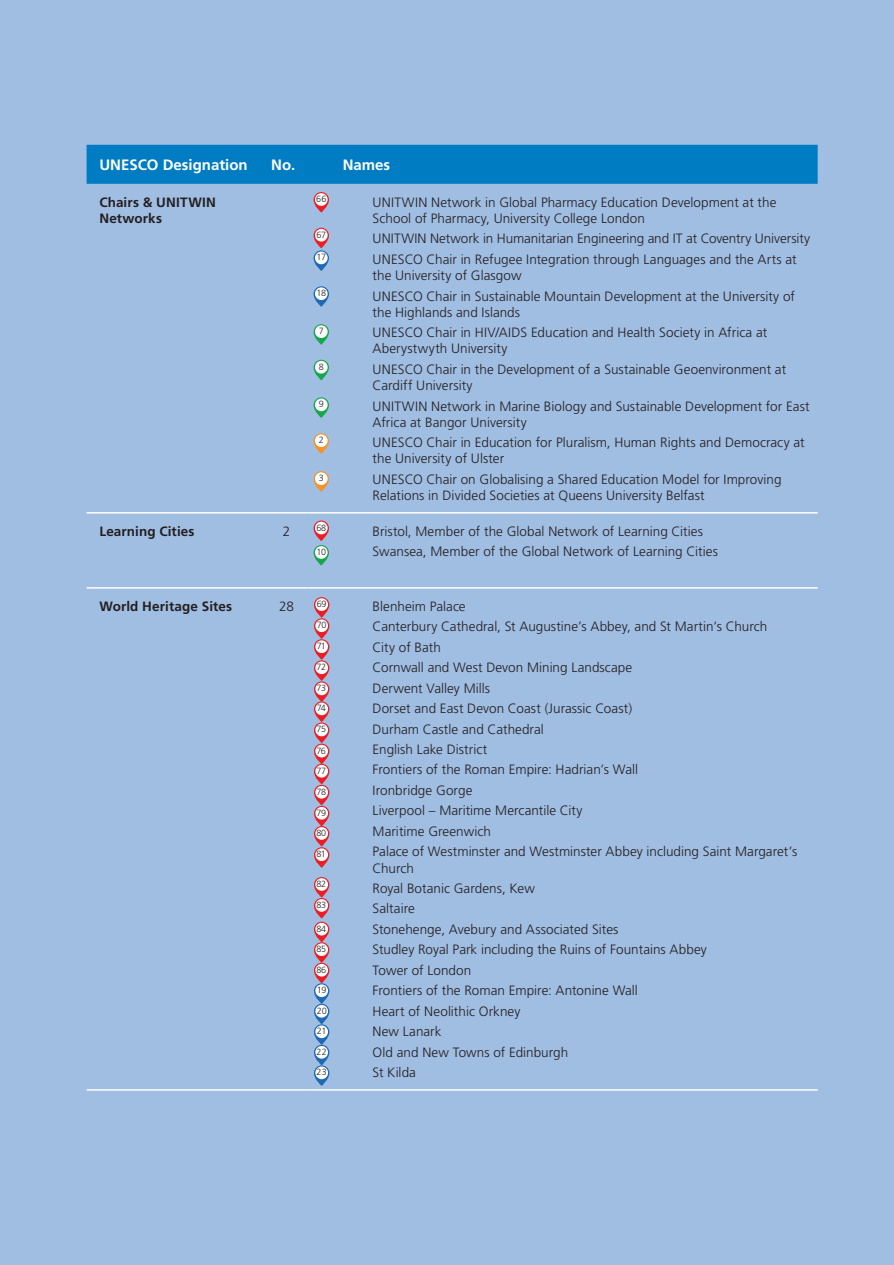
<style>
.page{position:relative;width:894px;height:1265px;background:#fff}
.page>*{position:absolute;margin:0;border:0;box-sizing:border-box;transform-origin:0 0}
.t1{font:700 15px "Frutiger LT Std";color:#fff}
.t2{font:300 13.5px/20.4px "Frutiger LT Std";color:#231f20}
.t3{font:700 13.5px/16.2px "Frutiger LT Std";letter-spacing:.01em;color:#231f20}
.t4{font:300 9px "Frutiger LT Std";letter-spacing:-.045em;color:#231f20}
</style>
<div class="page">
<div style="left:0;top:0;width:894px;height:1264px;background:#a0bde2"></div>
<div style="left:87px;top:145px;width:731px;height:39px;background:#007cc2"></div>
<hr style="left:87px;top:512px;width:175px;height:1px;background:#fff">
<hr style="left:262px;top:512px;width:47px;height:1px;background:#fff">
<hr style="left:87px;top:587px;width:175px;height:1px;background:#fff">
<hr style="left:262px;top:587px;width:47px;height:1px;background:#fff">
<hr style="left:87px;top:1089px;width:175px;height:1px;background:#fff">
<hr style="left:262px;top:1089px;width:47px;height:1px;background:#fff">
<hr style="left:309px;top:512px;width:509px;height:1px;background:#fff">
<hr style="left:309px;top:587px;width:509px;height:1px;background:#fff">
<hr style="left:309px;top:1089px;width:509px;height:1px;background:#fff">
<svg style="left:314px;top:192px;width:15px;height:20px"></svg>
<div style="left:315px;top:193px;width:13px;height:13px;background:#fff;border-radius:50%"></div>
<svg style="left:314px;top:228px;width:15px;height:20px"></svg>
<div style="left:315px;top:229px;width:13px;height:12px;background:#fff;border-radius:50%"></div>
<svg style="left:314px;top:250px;width:15px;height:21px"></svg>
<div style="left:315px;top:251px;width:13px;height:13px;background:#fff;border-radius:50%"></div>
<svg style="left:314px;top:286px;width:15px;height:21px"></svg>
<div style="left:315px;top:287px;width:13px;height:13px;background:#fff;border-radius:50%"></div>
<svg style="left:314px;top:324px;width:15px;height:21px"></svg>
<div style="left:315px;top:325px;width:13px;height:13px;background:#fff;border-radius:50%"></div>
<svg style="left:314px;top:360px;width:15px;height:20px"></svg>
<div style="left:315px;top:361px;width:13px;height:12px;background:#fff;border-radius:50%"></div>
<svg style="left:314px;top:397px;width:15px;height:21px"></svg>
<div style="left:315px;top:398px;width:13px;height:13px;background:#fff;border-radius:50%"></div>
<svg style="left:314px;top:433px;width:15px;height:21px"></svg>
<div style="left:315px;top:434px;width:13px;height:13px;background:#fff;border-radius:50%"></div>
<svg style="left:314px;top:471px;width:15px;height:20px"></svg>
<div style="left:315px;top:472px;width:13px;height:13px;background:#fff;border-radius:50%"></div>
<svg style="left:314px;top:520px;width:15px;height:21px"></svg>
<div style="left:315px;top:521px;width:13px;height:13px;background:#fff;border-radius:50%"></div>
<svg style="left:314px;top:545px;width:15px;height:20px"></svg>
<div style="left:315px;top:546px;width:13px;height:13px;background:#fff;border-radius:50%"></div>
<svg style="left:314px;top:597px;width:15px;height:20px"></svg>
<div style="left:315px;top:598px;width:13px;height:13px;background:#fff;border-radius:50%"></div>
<svg style="left:314px;top:618px;width:15px;height:20px"></svg>
<div style="left:315px;top:619px;width:13px;height:13px;background:#fff;border-radius:50%"></div>
<svg style="left:314px;top:639px;width:15px;height:20px"></svg>
<div style="left:315px;top:640px;width:13px;height:13px;background:#fff;border-radius:50%"></div>
<svg style="left:314px;top:660px;width:15px;height:21px"></svg>
<div style="left:315px;top:661px;width:13px;height:13px;background:#fff;border-radius:50%"></div>
<svg style="left:314px;top:681px;width:15px;height:21px"></svg>
<div style="left:315px;top:682px;width:13px;height:13px;background:#fff;border-radius:50%"></div>
<svg style="left:314px;top:701px;width:15px;height:21px"></svg>
<div style="left:315px;top:702px;width:13px;height:13px;background:#fff;border-radius:50%"></div>
<svg style="left:314px;top:722px;width:15px;height:21px"></svg>
<div style="left:315px;top:723px;width:13px;height:13px;background:#fff;border-radius:50%"></div>
<svg style="left:314px;top:743px;width:15px;height:21px"></svg>
<div style="left:315px;top:744px;width:13px;height:13px;background:#fff;border-radius:50%"></div>
<svg style="left:314px;top:763px;width:15px;height:21px"></svg>
<div style="left:315px;top:765px;width:13px;height:12px;background:#fff;border-radius:50%"></div>
<svg style="left:314px;top:784px;width:15px;height:21px"></svg>
<div style="left:315px;top:786px;width:13px;height:12px;background:#fff;border-radius:50%"></div>
<svg style="left:314px;top:805px;width:15px;height:21px"></svg>
<div style="left:315px;top:807px;width:13px;height:12px;background:#fff;border-radius:50%"></div>
<svg style="left:314px;top:847px;width:15px;height:20px"></svg>
<div style="left:315px;top:848px;width:13px;height:13px;background:#fff;border-radius:50%"></div>
<svg style="left:314px;top:826px;width:15px;height:20px"></svg>
<div style="left:315px;top:827px;width:13px;height:12px;background:#fff;border-radius:50%"></div>
<svg style="left:314px;top:877px;width:15px;height:20px"></svg>
<div style="left:315px;top:878px;width:13px;height:12px;background:#fff;border-radius:50%"></div>
<svg style="left:314px;top:921px;width:15px;height:21px"></svg>
<div style="left:315px;top:922px;width:13px;height:13px;background:#fff;border-radius:50%"></div>
<svg style="left:314px;top:898px;width:15px;height:20px"></svg>
<div style="left:315px;top:899px;width:13px;height:12px;background:#fff;border-radius:50%"></div>
<svg style="left:314px;top:942px;width:15px;height:20px"></svg>
<div style="left:315px;top:943px;width:13px;height:13px;background:#fff;border-radius:50%"></div>
<svg style="left:314px;top:962px;width:15px;height:21px"></svg>
<div style="left:315px;top:963px;width:13px;height:13px;background:#fff;border-radius:50%"></div>
<svg style="left:314px;top:983px;width:15px;height:20px"></svg>
<div style="left:315px;top:984px;width:13px;height:13px;background:#fff;border-radius:50%"></div>
<svg style="left:314px;top:1003px;width:15px;height:21px"></svg>
<div style="left:315px;top:1004px;width:13px;height:13px;background:#fff;border-radius:50%"></div>
<svg style="left:314px;top:1024px;width:15px;height:20px"></svg>
<div style="left:315px;top:1025px;width:13px;height:13px;background:#fff;border-radius:50%"></div>
<svg style="left:314px;top:1044px;width:15px;height:21px"></svg>
<div style="left:315px;top:1045px;width:13px;height:13px;background:#fff;border-radius:50%"></div>
<svg style="left:314px;top:1065px;width:15px;height:20px"></svg>
<div style="left:315px;top:1066px;width:13px;height:13px;background:#fff;border-radius:50%"></div>
<p class="t1" style="left:99px;top:156px;width:150px">UNESCO Designation</p>
<p class="t1" style="left:271px;top:156px;width:26px">No.</p>
<p class="t1" style="left:343px;top:156px;width:49px">Names</p>
<p class="t3" style="left:99px;top:194px;width:118px">Chairs &amp; UNITWIN<br>Networks</p>
<p class="t2" style="left:373px;top:194px;width:405px;line-height:16.2px">UNITWIN Network in Global Pharmacy Education Development at the<br>School of Pharmacy, University College London</p>
<p class="t2" style="left:373px;top:229px;width:439px">UNITWIN Network in Humanitarian Engineering and IT at Coventry University<br>UNESCO Chair in Refugee Integration through Languages and the Arts at</p>
<p class="t2" style="left:373px;top:265px;width:424px">the University of Glasgow<br>UNESCO Chair in Sustainable Mountain Development at the University of</p>
<p class="t2" style="left:373px;top:302px;width:396px">the Highlands and Islands<br>UNESCO Chair in HIV/AIDS Education and Health Society in Africa at</p>
<p class="t2" style="left:373px;top:339px;width:415px">Aberystwyth University<br>UNESCO Chair in the Development of a Sustainable Geoenvironment at</p>
<p class="t2" style="left:373px;top:375px;width:439px">Cardiff University<br>UNITWIN Network in Marine Biology and Sustainable Development for East</p>
<p class="t2" style="left:373px;top:412px;width:434px">Africa at Bangor University<br>UNESCO Chair in Education for Pluralism, Human Rights and Democracy at</p>
<p class="t2" style="left:373px;top:448px;width:410px">the University of Ulster<br>UNESCO Chair on Globalising a Shared Education Model for Improving</p>
<p class="t2" style="left:373px;top:485px;width:334px">Relations in Divided Societies at Queens University Belfast</p>
<p class="t3" style="left:99px;top:523px;width:97px">Learning Cities</p>
<p class="t2" style="left:283px;top:521px;width:9px">2</p>
<p class="t2" style="left:373px;top:521px;width:347px">Bristol, Member of the Global Network of Learning Cities<br>Swansea, Member of the Global Network of Learning Cities</p>
<p class="t4" style="left:316px;top:194px;width:12px">66</p>
<p class="t4" style="left:316px;top:229px;width:11px">67</p>
<p class="t4" style="left:316px;top:252px;width:11px">17</p>
<p class="t4" style="left:316px;top:288px;width:11px">18</p>
<p class="t4" style="left:319px;top:326px;width:7px">7</p>
<p class="t4" style="left:319px;top:361px;width:7px">8</p>
<p class="t4" style="left:319px;top:399px;width:7px">9</p>
<p class="t4" style="left:319px;top:435px;width:7px">2</p>
<p class="t4" style="left:319px;top:473px;width:7px">3</p>
<p class="t4" style="left:316px;top:522px;width:11px">68</p>
<p class="t4" style="left:316px;top:547px;width:11px">10</p>
<p class="t3" style="left:99px;top:598px;width:134px">World Heritage Sites</p>
<p class="t2" style="left:279px;top:596px;width:16px">28</p>
<p class="t2" style="left:373px;top:596px;width:426px">Blenheim Palace<br>Canterbury Cathedral, St Augustine’s Abbey, and St Martin’s Church<br>City of Bath<br>Cornwall and West Devon Mining Landscape<br>Derwent Valley Mills<br>Dorset and East Devon Coast (Jurassic Coast)<br>Durham Castle and Cathedral<br>English Lake District<br>Frontiers of the Roman Empire: Hadrian’s Wall<br>Ironbridge Gorge<br>Liverpool – Maritime Mercantile City<br>Maritime Greenwich<br>Palace of Westminster and Westminster Abbey including Saint Margaret’s</p>
<p class="t2" style="left:373px;top:857px;width:336px">Church<br>Royal Botanic Gardens, Kew<br>Saltaire<br>Stonehenge, Avebury and Associated Sites<br>Studley Royal Park including the Ruins of Fountains Abbey<br>Tower of London<br>Frontiers of the Roman Empire: Antonine Wall<br>Heart of Neolithic Orkney<br>New Lanark<br>Old and New Towns of Edinburgh<br>St Kilda</p>
<p class="t4" style="left:317px;top:599px;width:11px">69</p>
<p class="t4" style="left:317px;top:620px;width:11px">70</p>
<p class="t4" style="left:317px;top:641px;width:11px">71</p>
<p class="t4" style="left:316px;top:662px;width:11px">72</p>
<p class="t4" style="left:317px;top:683px;width:11px">73</p>
<p class="t4" style="left:317px;top:703px;width:11px">74</p>
<p class="t4" style="left:317px;top:724px;width:11px">75</p>
<p class="t4" style="left:317px;top:745px;width:11px">76</p>
<p class="t4" style="left:316px;top:765px;width:11px">77</p>
<p class="t4" style="left:317px;top:786px;width:11px">78</p>
<p class="t4" style="left:317px;top:807px;width:11px">79</p>
<p class="t4" style="left:317px;top:849px;width:11px">81</p>
<p class="t4" style="left:316px;top:827px;width:11px">80</p>
<p class="t4" style="left:316px;top:878px;width:11px">82</p>
<p class="t4" style="left:316px;top:923px;width:11px">84</p>
<p class="t4" style="left:316px;top:899px;width:11px">83</p>
<p class="t4" style="left:316px;top:944px;width:11px">85</p>
<p class="t4" style="left:316px;top:964px;width:11px">86</p>
<p class="t4" style="left:317px;top:985px;width:11px">19</p>
<p class="t4" style="left:317px;top:1005px;width:12px">20</p>
<p class="t4" style="left:317px;top:1026px;width:11px">21</p>
<p class="t4" style="left:317px;top:1046px;width:12px">22</p>
<p class="t4" style="left:317px;top:1067px;width:12px">23</p>
</div>
